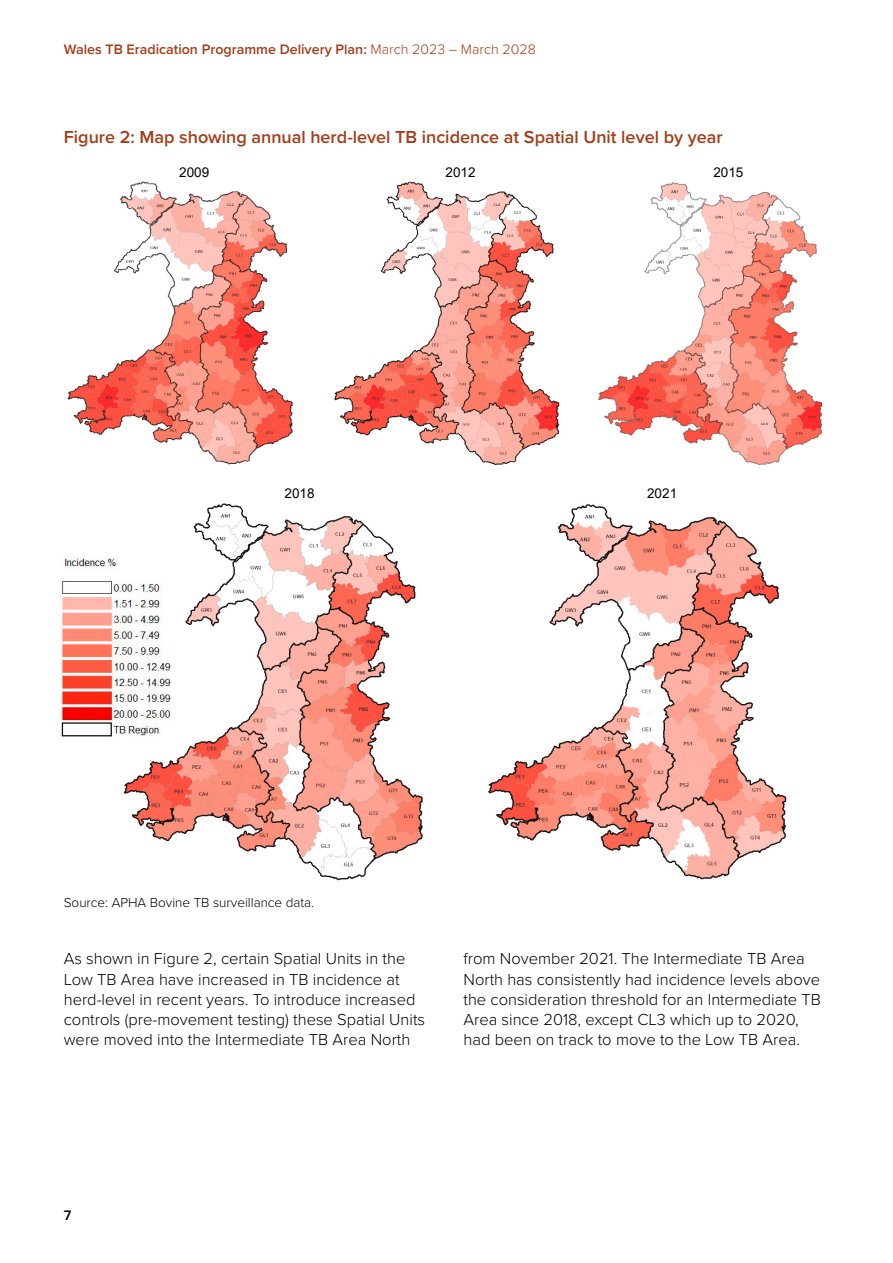
<style>
.page{position:relative;width:893px;height:1263px;background:#fff}
.page>*{position:absolute;margin:0;border:0;box-sizing:border-box;transform-origin:0 0}
.Figure_headings{font:600 18px "Proxima Nova";color:#a53c18}
.Body_Text{font:300 16.5px/20.2px "Proxima Nova";color:#000}
.t1{font:600 14.25px "Proxima Nova";color:#a53c18}
.t2{font:600 14.25px "Proxima Nova";color:#000}
.Map_Source_Text{font:300 13.5px "Proxima Nova";color:#000}
.t3{font:13.5px "Arial";color:#000}
.s1{font-weight:300}
</style>
<div class="page">
<img style="left:598px;top:182px;width:225px;height:283px">
<img style="left:334px;top:181px;width:226px;height:284px">
<img style="left:67px;top:181px;width:226px;height:284px">
<img style="left:123px;top:503px;width:300px;height:378px">
<img style="left:488px;top:504px;width:299px;height:376px">
<img style="left:61px;top:558px;width:110px;height:179px">
<p class="t1" style="left:64px;top:38px;width:474px">Wales TB Eradication Programme Delivery Plan: <span class="s1">March 2023 – March 2028</span></p>
<p class="Figure_headings" style="left:64px;top:123px;width:660px">Figure 2: Map showing annual herd-level TB incidence at Spatial Unit level by year</p>
<p class="t3" style="left:179px;top:163px;width:32px">2009</p>
<p class="t3" style="left:445px;top:163px;width:32px">2012</p>
<p class="t3" style="left:713px;top:163px;width:32px">2015</p>
<p class="t3" style="left:285px;top:484px;width:32px">2018</p>
<p class="t3" style="left:647px;top:484px;width:32px">2021</p>
<p class="Map_Source_Text" style="left:64px;top:892px;width:252px">Source: APHA Bovine TB surveillance data.</p>
<p class="Body_Text" style="left:64px;top:948px;width:363px">As shown in Figure 2, certain Spatial Units in the Low TB Area have increased in TB incidence at herd-level in recent years. To introduce increased controls (pre-movement testing) these Spatial Units were moved into the Intermediate TB Area North</p>
<p class="Body_Text" style="left:463px;top:948px;width:359px">from November 2021. The Intermediate TB Area North has consistently had incidence levels above the consideration threshold for an Intermediate TB Area since 2018, except CL3 which up to 2020, had been on track to move to the Low TB Area.</p>
<p class="t2" style="left:64px;top:1205px;width:9px">7</p>
</div>
